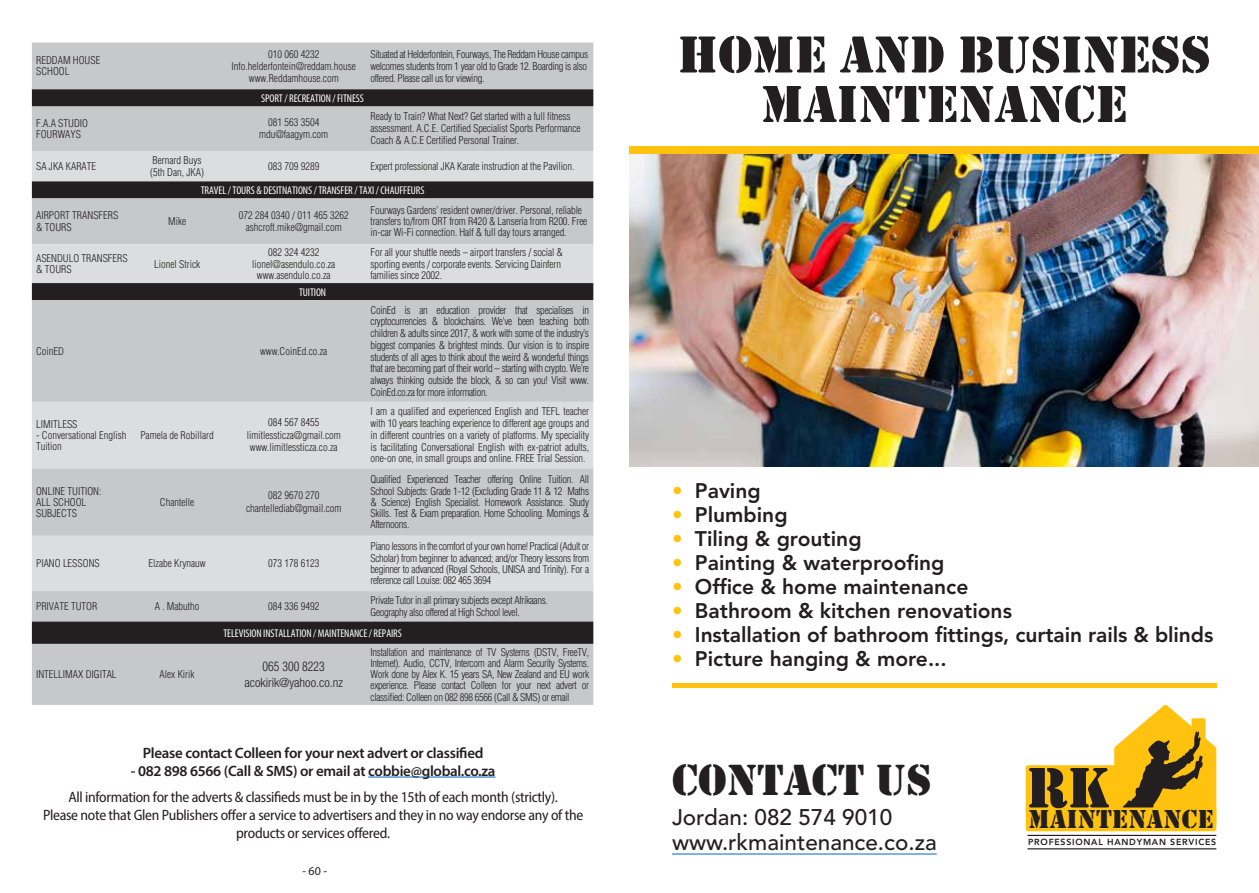
<style>
.page{position:relative;width:1259px;height:893px;background:#fff}
.page>*{position:absolute;margin:0;border:0;box-sizing:border-box;transform-origin:0 0}
.t1{font:54px/49.5px "Stencil";color:#231f20;text-align:center}
.t2{font:45px "Stencil";color:#231f20}
.t3{font:26.85px "Stencil";color:#231f20}
.t4{font:500 22.5px/25.5px "Avenir LT Pro";color:#231f20}
.t5{font:800 21px "Avenir LT Pro";color:#231f20}
.t6{font:semi-condensed 15px/18px "Myriad Pro";letter-spacing:-.02em;color:#231f20;text-align:center}
.t7{font:600 15px "Myriad Pro";letter-spacing:-.02em;color:#231f20}
.t8{font:300 condensed 12.75px "Helvetica Neue";color:#231f20}
.t9{font:300 condensed 12.75px "Helvetica LT Std";color:#231f20}
.t10{font:12px "Myriad Pro";color:#231f20}
.t11{font:condensed 11.25px "Myriad Pro";letter-spacing:-.01em;color:#fff}
.t12{font:300 condensed 10.5px/11.2px "Helvetica LT Std";letter-spacing:-.01em;color:#231f20}
.t13{font:300 condensed 10.5px/11.2px "Helvetica LT Std";letter-spacing:-.03em;color:#231f20}
.t14{font:800 8.85px "Avenir LT Pro";letter-spacing:.085em;color:#231f20}
.s1{color:#ffc20e}
</style>
<div class="page">
<div style="left:32px;top:43px;width:561px;height:662px;background:#c7c8ca"></div>
<svg style="left:32px;top:89px;width:561px;height:555px;background:#8f8e90"></svg>
<svg style="left:32px;top:151px;width:561px;height:440px;background:#c3c4c5"></svg>
<hr style="left:368px;top:777px;width:127px;height:1px;background:#0563c1">
<img style="left:629px;top:154px;width:630px;height:313px">
<div style="left:1025px;top:765px;width:97px;height:49px;background:#ffc20e;border-radius:2px"></div>
<div style="left:1025px;top:806px;width:191px;height:25px;background:#ffc20e;border-radius:2px"></div>
<svg style="left:1029px;top:705px;width:187px;height:104px"></svg>
<hr style="left:1027px;top:835px;width:189px;height:1px;background:#231f20">
<hr style="left:1027px;top:848px;width:189px;height:1px;background:#231f20">
<hr style="left:672px;top:683px;width:544px;height:4px;background:#ffc20e">
<div style="left:629px;top:147px;width:630px;height:7px;background:#ffc20e"></div>
<hr style="left:672px;top:854px;width:264px;height:1px;background:#0563c1">
<p class="t12" style="left:36px;top:55px;width:66px">REDDAM HOUSE<br>SCHOOL</p>
<p class="t12" style="left:231px;top:48px;width:126px;line-height:12px;text-align:center">010 060 4232<br>Info.helderfontein@reddam.house www.Reddamhouse.com</p>
<p class="t12" style="left:370px;top:48px;width:219px;line-height:12px;text-align:justify">Situated at Helderfontein, Fourways, The Reddam House campus welcomes students from 1 year old to Grade 12. Boarding is also offered. Please call us for viewing.</p>
<p class="t11" style="left:261px;top:91px;width:104px">SPORT / RECREATION / FITNESS</p>
<p class="t12" style="left:36px;top:117px;width:53px">F.A.A STUDIO<br>FOURWAYS</p>
<p class="t12" style="left:259px;top:116px;width:71px;line-height:12px;text-align:center">081 563 3504 mdu@faagym.com</p>
<p class="t12" style="left:370px;top:110px;width:211px;line-height:12px">Ready to Train? What Next? Get started with a full fitness assessment. A.C.E. Certified Specialist Sports Performance<br>Coach &amp; A.C.E Certified Personal Trainer.</p>
<p class="t12" style="left:36px;top:160px;width:62px">SA JKA KARATE</p>
<p class="t12" style="left:150px;top:154px;width:55px;line-height:12px">Bernard Buys (5th Dan, JKA)</p>
<p class="t12" style="left:268px;top:160px;width:53px">083 709 9289</p>
<p class="t12" style="left:370px;top:160px;width:205px">Expert professional JKA Karate instruction at the Pavilion.</p>
<p class="t11" style="left:201px;top:183px;width:225px">TRAVEL / TOURS &amp; DESITNATIONS / TRANSFER / TAXI / CHAUFFEURS</p>
<p class="t12" style="left:36px;top:210px;width:84px">AIRPORT TRANSFERS &amp; TOURS</p>
<p class="t12" style="left:168px;top:216px;width:20px">Mike</p>
<p class="t12" style="left:239px;top:209px;width:112px;line-height:12.6px;text-align:center">072 284 0340 / 011 465 3262 ashcroft.mike@gmail.com</p>
<p class="t12" style="left:370px;top:204px;width:218px">Fourways Gardens’ resident owner/driver. Personal, reliable transfers to/from ORT from R420 &amp; Lanseria from R200. Free in-car Wi-Fi connection. Half &amp; full day tours arranged.</p>
<p class="t12" style="left:36px;top:252px;width:93px">ASENDULO TRANSFERS &amp; TOURS</p>
<p class="t12" style="left:154px;top:258px;width:48px">Lionel Strick</p>
<p class="t12" style="left:252px;top:247px;width:85px;text-align:center">082 324 4232 lionel@asendulo.co.za www.asendulo.co.za</p>
<p class="t12" style="left:370px;top:247px;width:194px">For all your shuttle needs – airport transfers / social &amp; sporting events / corporate events. Servicing Dainfern families since 2002.</p>
<p class="t11" style="left:299px;top:285px;width:29px">TUITION</p>
<p class="t12" style="left:36px;top:345px;width:29px">CoinED</p>
<p class="t12" style="left:260px;top:345px;width:69px">www.CoinEd.co.za</p>
<p class="t12" style="left:370px;top:304px;width:220px;line-height:11.7px;text-align:justify">CoinEd is an education provider that specialises in cryptocurrencies &amp; blockchains. We've been teaching both children &amp; adults since 2017, &amp; work with some of the industry’s biggest companies &amp; brightest minds. Our vision is to inspire students of all ages to think about the weird &amp; wonderful things that are becoming part of their world – starting with crypto. We’re always thinking outside the block, &amp; so can you! Visit www.<br>CoinEd.co.za for more information.</p>
<p class="t12" style="left:36px;top:418px;width:43px">LIMITLESS</p>
<p class="t12" style="left:36px;top:429px;width:92px">- Conversational English<br>Tuition</p>
<p class="t12" style="left:140px;top:429px;width:75px">Pamela de Robillard</p>
<p class="t12" style="left:247px;top:416px;width:96px;line-height:12.6px;text-align:center">084 567 8455 limitlessticza@gmail.com www.limitlessticza.co.za</p>
<p class="t12" style="left:370px;top:406px;width:220px;line-height:11.7px;text-align:justify">I am a qualified and experienced English and TEFL teacher with 10 years teaching experience to different age groups and in different countries on a variety of platforms. My speciality is facilitating Conversational English with ex-patriot adults, one-on one, in small groups and online. FREE Trial Session.</p>
<p class="t12" style="left:36px;top:485px;width:67px">ONLINE TUITION:<br>ALL SCHOOL<br>SUBJECTS</p>
<p class="t12" style="left:160px;top:496px;width:36px">Chantelle</p>
<p class="t12" style="left:246px;top:489px;width:97px;line-height:12.6px;text-align:center">082 9670 270 chantellediab@gmail.com</p>
<p class="t12" style="left:36px;top:558px;width:65px">PIANO LESSONS</p>
<p class="t12" style="left:149px;top:558px;width:59px">Elzabe Krynauw</p>
<p class="t12" style="left:268px;top:558px;width:53px">073 178 6123</p>
<p class="t12" style="left:370px;top:474px;width:220px;text-align:justify">Qualified Experienced Teacher offering Online Tuition. All School Subjects: Grade 1-12 (Excluding Grade 11 &amp; 12 Maths &amp; Science) English Specialist. Homework Assistance. Study Skills. Test &amp; Exam preparation. Home Schooling. Mornings &amp; Afternoons.</p>
<p class="t12" style="left:370px;top:541px;width:220px;text-align:justify">Piano lessons in the comfort of your own home! Practical (Adult or Scholar) from beginner to advanced; and/or Theory lessons from beginner to advanced (Royal Schools, UNISA and Trinity). For a reference call Louise: 082 465 3694</p>
<p class="t12" style="left:36px;top:600px;width:63px">PRIVATE TUTOR</p>
<p class="t12" style="left:155px;top:600px;width:46px">A . Mabutho</p>
<p class="t12" style="left:268px;top:600px;width:53px">084 336 9492</p>
<p class="t13" style="left:370px;top:595px;width:179px">Private Tutor in all primary subjects except Afrikaans.<br>Geography also offered at High School level.</p>
<p class="t11" style="left:223px;top:626px;width:180px">TELEVISION INSTALLATION / MAINTENANCE / REPAIRS</p>
<p class="t12" style="left:36px;top:669px;width:82px">INTELLIMAX DIGITAL</p>
<p class="t12" style="left:160px;top:669px;width:36px">Alex Kirik</p>
<p class="t12" style="left:370px;top:646px;width:220px;text-align:justify">Installation and maintenance of TV Systems (DSTV, FreeTV, Internet). Audio, CCTV, Intercom and Alarm Security Systems.<br>Work done by Alex K. 15 years SA, New Zealand and EU work experience. Please contact Colleen for your next advert or classified: Colleen on 082 898 6566 (Call &amp; SMS) or email</p>
<p class="t9" style="left:263px;top:659px;width:64px">065 300 8223</p>
<p class="t8" style="left:244px;top:675px;width:100px">acokirik@yahoo.co.nz</p>
<h3 class="t7" style="left:143px;top:743px;width:342px">Please contact Colleen for your next advert or classified</h3>
<h3 class="t7" style="left:131px;top:761px;width:366px">- 082 898 6566 (Call &amp; SMS) or email at cobbie@global.co.za</h3>
<h3 class="t6" style="left:43px;top:788px;width:542px">All information for the adverts &amp; classifieds must be in by the 15th of each month (strictly).<br>Please note that Glen Publishers offer a service to advertisers and they in no way endorse any of the products or services offered.</h3>
<p class="t10" style="left:302px;top:864px;width:26px">- 60 -</p>
<h1 class="t1" style="left:677px;top:31px;width:535px">HOME AND BUSINESS<br>MAINTENANCE</h1>
<h3 class="t5" style="left:672px;top:478px;width:90px"><span class="s1">•</span> Paving</h3>
<h3 class="t5" style="left:672px;top:502px;width:117px"><span class="s1">•</span> Plumbing</h3>
<h3 class="t5" style="left:672px;top:526px;width:191px"><span class="s1">•</span> Tiling &amp; grouting</h3>
<h3 class="t5" style="left:672px;top:550px;width:274px"><span class="s1">•</span> Painting &amp; waterproofing</h3>
<h3 class="t5" style="left:672px;top:574px;width:298px"><span class="s1">•</span> Office &amp; home maintenance</h3>
<h3 class="t5" style="left:672px;top:598px;width:341px"><span class="s1">•</span> Bathroom &amp; kitchen renovations</h3>
<h3 class="t5" style="left:672px;top:622px;width:543px"><span class="s1">•</span> Installation of bathroom fittings, curtain rails &amp; blinds</h3>
<h3 class="t5" style="left:672px;top:646px;width:276px"><span class="s1">•</span> Picture hanging &amp; more...</h3>
<h2 class="t2" style="left:672px;top:754px;width:261px">CONTACT US</h2>
<h3 class="t4" style="left:672px;top:804px;width:266px">Jordan: 082 574 9010 www.rkmaintenance.co.za</h3>
<h3 class="t3" style="left:1028px;top:804px;width:118px">MAINTENANC</h3>
<h3 class="t3" style="left:1197px;top:804px;width:17px">E</h3>
<p class="t14" style="left:1028px;top:837px;width:190px">PROFESSIONAL HANDYMAN SERVICES</p>
</div>
